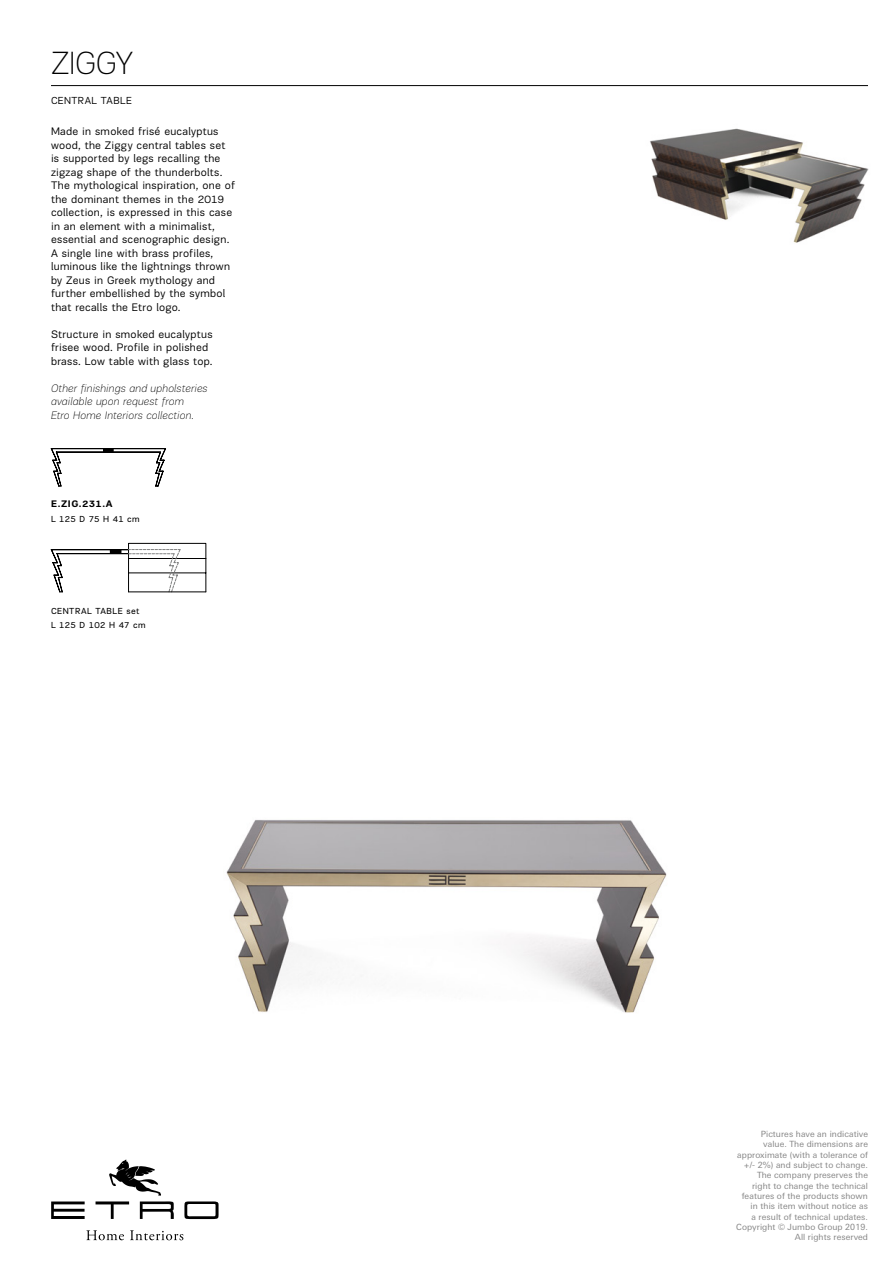
<style>
.page{position:relative;width:893px;height:1263px;background:#fff}
.page>*{position:absolute;margin:0;border:0;box-sizing:border-box;transform-origin:0 0}
.t1{font:100 33px "Encore Sans Pro PF";letter-spacing:-.015em;color:#000}
.t2{font:11.25px/13.5px "Encore Sans Pro PF";letter-spacing:.025em;color:#000}
.t3{font:italic 100 11.25px/13.5px "Encore Sans Pro PF";letter-spacing:.015em;color:#000}
.t4{font:10.5px "Encore Sans Pro PF";letter-spacing:.045em;color:#000}
.t5{font:700 9.75px "Encore Sans Pro PF";letter-spacing:.04em;color:#000}
.t6{font:9px/14.1px "Encore Sans Pro PF";letter-spacing:.05em;color:#000}
.t7{font:8.55px/10.4px "Linotype Univers Basic";letter-spacing:.01em;color:#868686;text-align:right}
</style>
<div class="page">
<img style="left:611px;top:86px;width:258px;height:157px">
<img style="left:226px;top:820px;width:441px;height:193px">
<hr style="left:51px;top:85px;width:817px;height:1px;background:#000">
<svg style="left:51px;top:448px;width:115px;height:38px"></svg>
<svg style="left:51px;top:543px;width:155px;height:50px"></svg>
<svg style="left:109px;top:1159px;width:52px;height:36px"></svg>
<svg style="left:96px;top:1201px;width:33px;height:18px"></svg>
<svg style="left:140px;top:1201px;width:34px;height:18px"></svg>
<svg style="left:51px;top:1201px;width:34px;height:18px"></svg>
<svg style="left:184px;top:1201px;width:35px;height:18px"></svg>
<svg style="left:86px;top:1230px;width:38px;height:10px"></svg>
<svg style="left:130px;top:1230px;width:53px;height:10px"></svg>
<h1 class="t1" style="left:51px;top:44px;width:83px">ZIGGY</h1>
<p class="t4" style="left:51px;top:95px;width:82px">CENTRAL TABLE</p>
<p class="t2" style="left:51px;top:125px;width:185px">Made in smoked frisé eucalyptus wood, the Ziggy central tables set is supported by legs recalling the zigzag shape of the thunderbolts.<br>The mythological inspiration, one of the dominant themes in the 2019 collection, is expressed in this case in an element with a minimalist, essential and scenographic design.<br>A single line with brass profiles, luminous like the lightnings thrown by Zeus in Greek mythology and further embellished by the symbol that recalls the Etro logo.</p>
<p class="t2" style="left:51px;top:327px;width:163px">Structure in smoked eucalyptus frisee wood. Profile in polished brass. Low table with glass top.</p>
<p class="t3" style="left:51px;top:381px;width:158px">Other finishings and upholsteries available upon request from<br>Etro Home Interiors collection.</p>
<p class="t5" style="left:51px;top:497px;width:63px">E.ZIG.231.A</p>
<p class="t6" style="left:51px;top:512px;width:90px">L 125 D 75 H 41 cm</p>
<p class="t6" style="left:51px;top:604px;width:96px">CENTRAL TABLE set<br>L 125 D 102 H 47 cm</p>
<p class="t7" style="left:736px;top:1129px;width:133px">Pictures have an indicative value. The dimensions are approximate (with a tolerance of +/- 2%) and subject to change.<br>The company preserves the right to change the technical features of the products shown in this item without notice as<br>a result of technical updates.<br>Copyright © Jumbo Group 2019.<br>All rights reserved</p>
</div>
